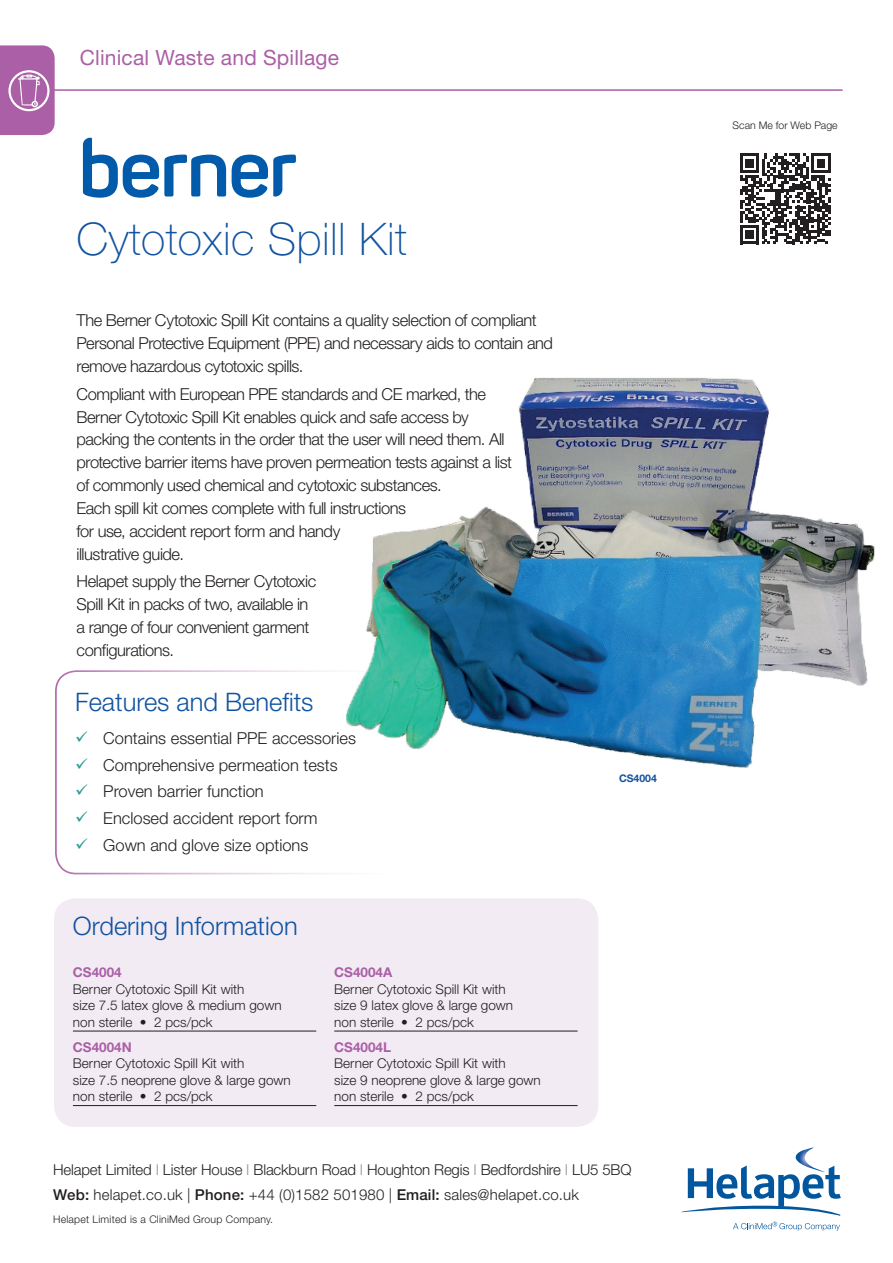
<style>
.page{position:relative;width:893px;height:1263px;background:#fff}
.page>*{position:absolute;margin:0;border:0;box-sizing:border-box;transform-origin:0 0}
.t1{font:100 45px "Helvetica Neue LT Std";letter-spacing:.01em;color:#1153a1}
.t2{font:300 25.5px "Helvetica Neue LT Std";color:#1153a1}
.t3{font:21px "Helvetica Neue LT Std";letter-spacing:.01em;color:#aa5fa6}
.t4{font:300 16.5px/23px "Helvetica Neue LT Std";letter-spacing:-.025em;color:#231f20}
.t5{font:300 16.5px "Helvetica Neue LT Std";color:#231f20}
.t6{font:300 15px/25.5px "Helvetica Neue LT Std";letter-spacing:-.01em;color:#231f20}
.t7{font:300 13.5px/16.5px "Helvetica Neue LT Std";color:#231f20}
.t8{font:700 13.5px "Helvetica Neue LT Std";color:#aa5fa6}
.t9{font:300 10.5px "Helvetica Neue LT Std";letter-spacing:.02em;color:#231f20}
.t10{font:300 10.5px "Helvetica Neue LT Std";color:#231f20}
.t11{font:700 10.5px "Helvetica Neue LT Std";color:#1153a1}
.s1{color:#329d94}
.s2{color:#939598}
.s3{font-weight:500}
</style>
<div class="page">
<svg style="left:681px;top:1147px;width:160px;height:69px"></svg>
<svg style="left:733px;top:1222px;width:107px;height:9px"></svg>
<hr style="left:39px;top:89px;width:804px;height:2px;background:#aa5fa6">
<svg style="left:0;top:45px;width:55px;height:90px;background:#b370af"></svg>
<div style="left:55px;top:670px;width:373px;height:204px;border:2px solid #aa5fa6;border-radius:20px"></div>
<div style="left:53px;top:692px;width:480px;height:160px;background:#fff"></div>
<svg style="left:740px;top:153px;width:91px;height:91px"></svg>
<div style="left:54px;top:898px;width:544px;height:229px;background:#f3ebf4;border-radius:21px"></div>
<hr style="left:73px;top:1031px;width:243px;height:1px;background:#231f20">
<hr style="left:73px;top:1105px;width:243px;height:1px;background:#231f20">
<hr style="left:334px;top:1031px;width:244px;height:1px;background:#231f20">
<hr style="left:334px;top:1105px;width:244px;height:1px;background:#231f20">
<img style="left:339px;top:377px;width:536px;height:391px">
<svg style="left:83px;top:138px;width:143px;height:60px"></svg>
<svg style="left:232px;top:155px;width:64px;height:43px"></svg>
<p class="t3" style="left:80px;top:45px;width:261px">Clinical Waste and Spillage</p>
<h1 class="t1" style="left:77px;top:213px;width:332px">Cytotoxic Spill Kit</h1>
<p class="t4" style="left:77px;top:309px;width:478px">The Berner Cytotoxic Spill Kit contains a quality selection of compliant<br>Personal Protective Equipment (PPE) and necessary aids to contain and remove hazardous cytotoxic spills.</p>
<p class="t4" style="left:77px;top:382px;width:437px">Compliant with European PPE standards and CE marked, the Berner Cytotoxic Spill Kit enables quick and safe access by packing the contents in the order that the user will need them. All protective barrier items have proven permeation tests against a list of commonly used chemical and cytotoxic substances.<br>Each spill kit comes complete with full instructions<br>for use, accident report form and handy<br>illustrative guide.</p>
<p class="t4" style="left:77px;top:570px;width:241px">Helapet supply the Berner Cytotoxic<br>Spill Kit in packs of two, available in a range of four convenient garment configurations.</p>
<h2 class="t2" style="left:75px;top:687px;width:240px">Features and Benefits</h2>
<p class="t5" style="left:75px;top:728px;width:282px"><span class="s1">✓</span> Contains essential PPE accessories</p>
<p class="t5" style="left:75px;top:755px;width:264px"><span class="s1">✓</span> Comprehensive permeation tests</p>
<p class="t5" style="left:75px;top:781px;width:190px"><span class="s1">✓</span> Proven barrier function</p>
<p class="t5" style="left:75px;top:808px;width:244px"><span class="s1">✓</span> Enclosed accident report form</p>
<p class="t5" style="left:75px;top:835px;width:235px"><span class="s1">✓</span> Gown and glove size options</p>
<h2 class="t2" style="left:73px;top:910px;width:226px">Ordering Information</h2>
<p class="t8" style="left:73px;top:964px;width:50px">CS4004</p>
<p class="t7" style="left:73px;top:980px;width:210px">Berner Cytotoxic Spill Kit with<br>size 7.5 latex glove &amp; medium gown non sterile • 2 pcs/pck</p>
<p class="t8" style="left:73px;top:1038px;width:60px">CS4004N</p>
<p class="t7" style="left:73px;top:1055px;width:219px">Berner Cytotoxic Spill Kit with<br>size 7.5 neoprene glove &amp; large gown non sterile • 2 pcs/pck</p>
<p class="t8" style="left:334px;top:964px;width:60px">CS4004A</p>
<p class="t7" style="left:334px;top:980px;width:180px">Berner Cytotoxic Spill Kit with size 9 latex glove &amp; large gown non sterile • 2 pcs/pck</p>
<p class="t8" style="left:334px;top:1038px;width:58px">CS4004L</p>
<p class="t7" style="left:334px;top:1055px;width:208px">Berner Cytotoxic Spill Kit with<br>size 9 neoprene glove &amp; large gown non sterile • 2 pcs/pck</p>
<p class="t11" style="left:619px;top:772px;width:39px">CS4004</p>
<p class="t6" style="left:53px;top:1156px;width:580px">Helapet Limited <span class="s2">I</span> Lister House <span class="s2">I</span> Blackburn Road <span class="s2">I</span> Houghton Regis <span class="s2">I</span> Bedfordshire <span class="s2">I</span> LU5 5BQ<br><span class="s3">Web:</span> helapet.co.uk | <span class="s3">Phone:</span> +44 (0)1582 501980 | <span class="s3">Email:</span> sales@helapet.co.uk</p>
<p class="t9" style="left:53px;top:1213px;width:222px">Helapet Limited is a CliniMed Group Company.</p>
<p class="t10" style="left:733px;top:119px;width:107px">Scan Me for Web Page</p>
</div>
